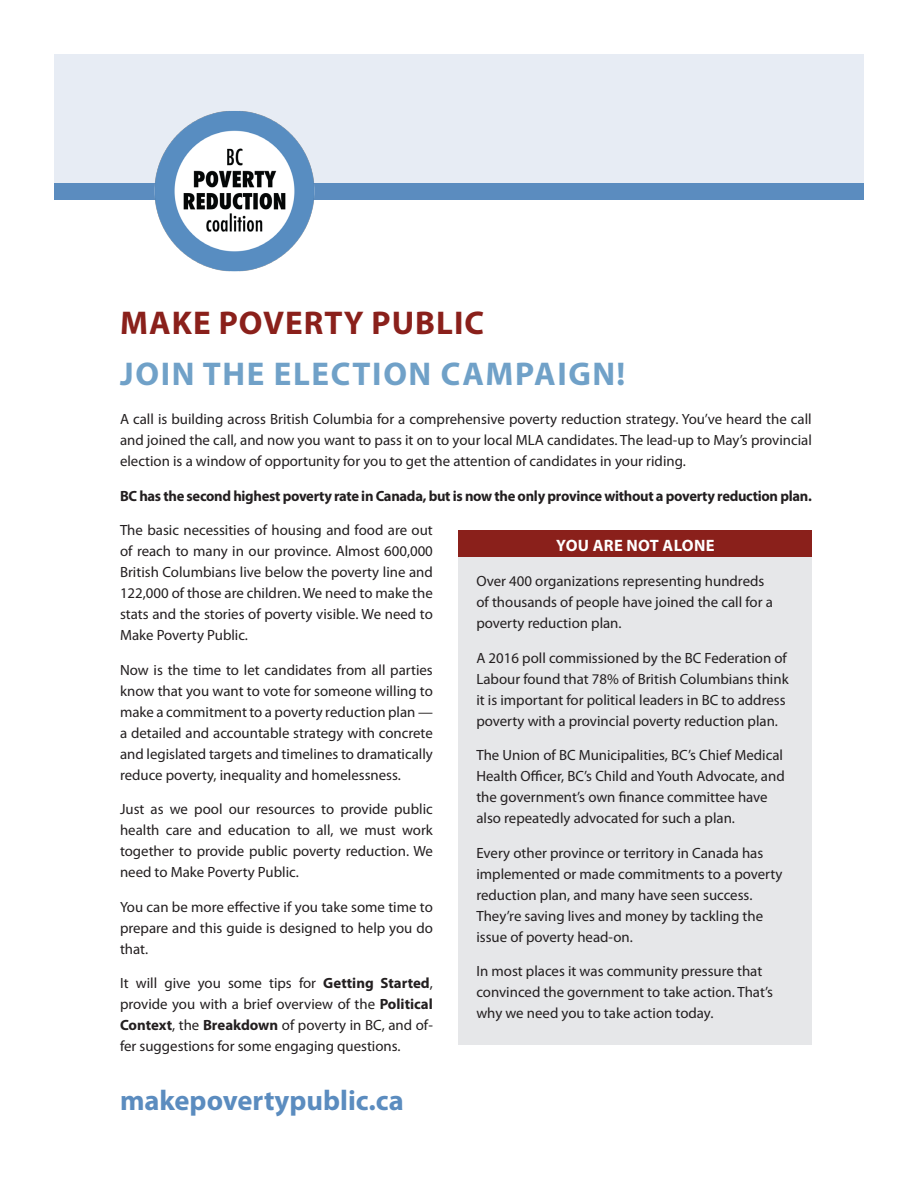
<style>
.page{position:relative;width:918px;height:1188px;background:#fff}
.page>*{position:absolute;margin:0;border:0;box-sizing:border-box;transform-origin:0 0}
.head_2{font:700 33px "Myriad Pro";letter-spacing:.05em;color:#70a1c8}
.head_2-2{font:700 33px "Myriad Pro";letter-spacing:.03em;color:#8a201b}
.head_2-3{font:700 28.5px "Myriad Pro";color:#5b8cbf}
.head_2-4{font:700 16.5px "Myriad Pro";letter-spacing:.02em;color:#fff}
.body_text{font:14.85px/21px "Myriad Pro";color:#231f20;text-align:justify}
.body_text-2{font:700 14.85px "Myriad Pro";letter-spacing:-.02em;color:#231f20}
.s1{font-weight:700}
</style>
<div class="page">
<div style="left:54px;top:54px;width:810px;height:129px;background:#e7ecf4"></div>
<div style="left:54px;top:183px;width:810px;height:16px;background:#5b8cbf"></div>
<div style="left:458px;top:530px;width:354px;height:27px;background:#8a201b"></div>
<div style="left:458px;top:557px;width:354px;height:487px;background:#e6e7e9"></div>
<img style="left:153px;top:111px;width:163px;height:160px">
<p class="head_2-2" style="left:120px;top:304px;width:365px">MAKE POVERTY PUBLIC</p>
<p class="head_2" style="left:120px;top:355px;width:507px">JOIN THE ELECTION CAMPAIGN!</p>
<p class="body_text" style="left:120px;top:409px;width:693px">A call is building across British Columbia for a comprehensive poverty reduction strategy. You’ve heard the call and joined the call, and now you want to pass it on to your local MLA candidates. The lead-up to May’s provincial election is a window of opportunity for you to get the attention of candidates in your riding.</p>
<p class="body_text-2" style="left:120px;top:487px;width:693px">BC has the second highest poverty rate in Canada, but is now the only province without a poverty reduction plan.</p>
<p class="body_text" style="left:120px;top:520px;width:314px">The basic necessities of housing and food are out of reach to many in our province. Almost 600,000<br>British Columbians live below the poverty line and 122,000 of those are children. We need to make the stats and the stories of poverty visible. We need to Make Poverty Public.</p>
<p class="body_text" style="left:120px;top:659px;width:314px">Now is the time to let candidates from all parties know that you want to vote for someone willing to make a commitment to a poverty reduction plan — a detailed and accountable strategy with concrete and legislated targets and timelines to dramatically reduce poverty, inequality and homelessness.</p>
<p class="body_text" style="left:120px;top:799px;width:314px">Just as we pool our resources to provide public health care and education to all, we must work together to provide public poverty reduction. We need to Make Poverty Public.</p>
<p class="body_text" style="left:120px;top:896px;width:314px">You can be more effective if you take some time to prepare and this guide is designed to help you do that.</p>
<p class="body_text" style="left:120px;top:973px;width:314px">It will give you some tips for <span class="s1">Getting Started</span>, provide you with a brief overview of the <span class="s1">Political Context</span>, the <span class="s1">Breakdown</span> of poverty in BC, and of&shy;fer suggestions for some engaging questions.</p>
<p class="head_2-3" style="left:120px;top:1085px;width:285px">makepovertypublic.ca</p>
<p class="head_2-4" style="left:556px;top:536px;width:160px">YOU ARE NOT ALONE</p>
<p class="body_text" style="left:476px;top:571px;width:298px;text-align:left">Over 400 organizations representing hundreds of thousands of people have joined the call for a poverty reduction plan.</p>
<p class="body_text" style="left:476px;top:647px;width:314px;text-align:left">A 2016 poll commissioned by the BC Federation of Labour found that 78% of British Columbians think it is important for political leaders in BC to address poverty with a provincial poverty reduction plan.</p>
<p class="body_text" style="left:476px;top:745px;width:310px;text-align:left">The Union of BC Municipalities, BC’s Chief Medical Health Officer, BC’s Child and Youth Advocate, and the government’s own finance committee have also repeatedly advocated for such a plan.</p>
<p class="body_text" style="left:476px;top:842px;width:308px;text-align:left">Every other province or territory in Canada has implemented or made commitments to a poverty reduction plan, and many have seen success.<br>They’re saving lives and money by tackling the issue of poverty head-on.</p>
<p class="body_text" style="left:476px;top:961px;width:298px;text-align:left">In most places it was community pressure that convinced the government to take action. That’s why we need you to take action today.</p>
</div>
